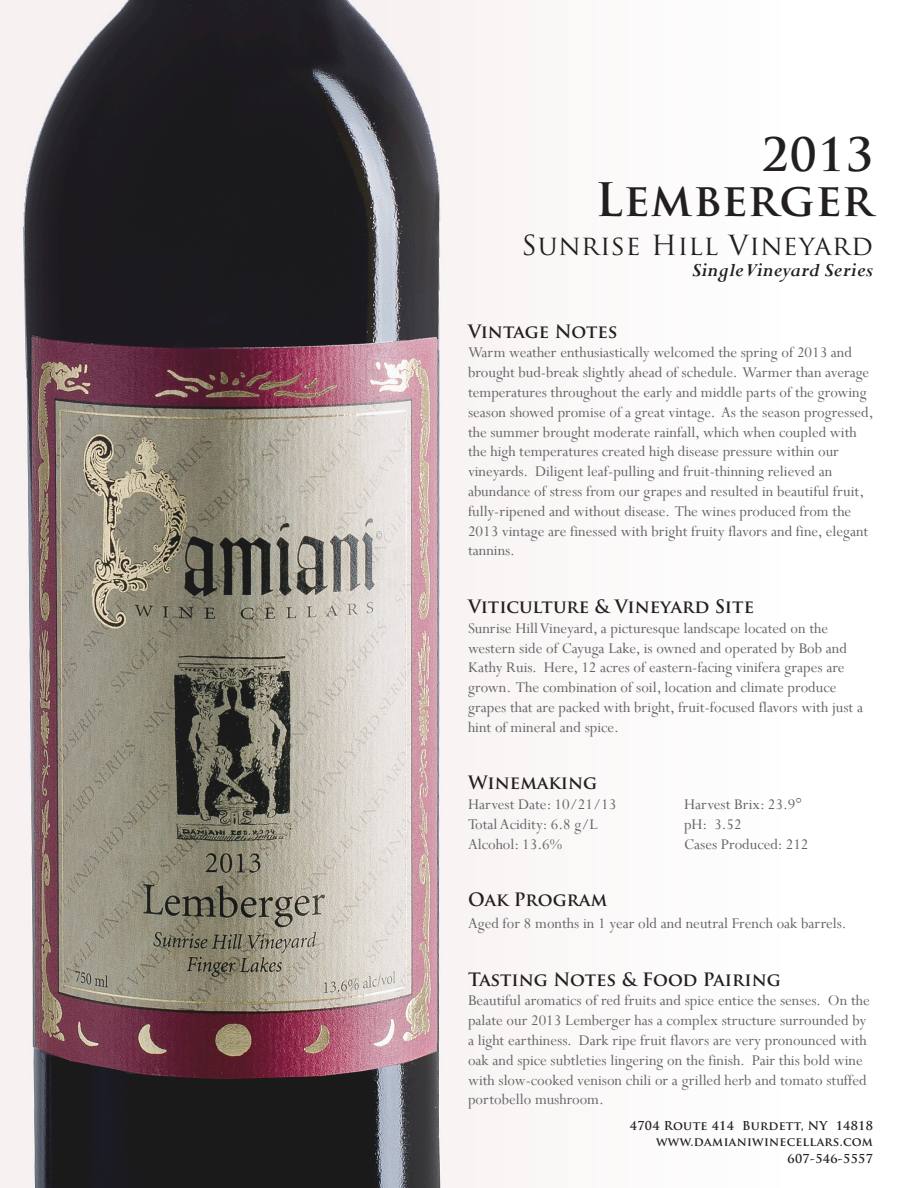
<style>
.page{position:relative;width:918px;height:1188px;background:#fff}
.page>*{position:absolute;margin:0;border:0;box-sizing:border-box;transform-origin:0 0}
.t1{font:700 45px "Trajan Pro";letter-spacing:.025em;color:#231f20}
.t2{font:27px "Trajan Pro";letter-spacing:.03em;color:#231f20}
.t3{font:italic 700 21px "Perpetua";letter-spacing:.01em;color:#231f20}
.t4{font:700 18px "Trajan Pro";color:#231f20}
.t5{font:16.5px/19.8px "Perpetua";color:#636366}
.t6{font:700 12px/16.5px "Trajan Pro";letter-spacing:.025em;color:#231f20;text-align:right}
</style>
<div class="page">
<img style="left:0;top:0;width:475px;height:1188px">
<p class="t1" style="left:762px;top:126px;width:113px">2013</p>
<p class="t1" style="left:596px;top:171px;width:279px">Lemberger</p>
<p class="t2" style="left:522px;top:228px;width:353px">Sunrise Hill Vineyard</p>
<p class="t3" style="left:692px;top:257px;width:182px">Single Vineyard Series</p>
<p class="t4" style="left:468px;top:320px;width:151px">Vintage Notes</p>
<p class="t5" style="left:468px;top:342px;width:407px">Warm weather enthusiastically welcomed the spring of 2013 and brought bud-break slightly ahead of schedule. Warmer than average temperatures throughout the early and middle parts of the growing season showed promise of a great vintage. As the season progressed, the summer brought moderate rainfall, which when coupled with the high temperatures created high disease pressure within our vineyards. Diligent leaf-pulling and fruit-thinning relieved an abundance of stress from our grapes and resulted in beautiful fruit, fully-ripened and without disease. The wines produced from the 2013 vintage are finessed with bright fruity flavors and fine, elegant tannins.</p>
<p class="t4" style="left:468px;top:595px;width:288px">Viticulture &amp; Vineyard Site</p>
<p class="t5" style="left:468px;top:618px;width:397px">Sunrise Hill Vineyard, a picturesque landscape located on the western side of Cayuga Lake, is owned and operated by Bob and Kathy Ruis. Here, 12 acres of eastern-facing vinifera grapes are grown. The combination of soil, location and climate produce grapes that are packed with bright, fruit-focused flavors with just a hint of mineral and spice.</p>
<p class="t4" style="left:468px;top:772px;width:131px">Winemaking</p>
<p class="t5" style="left:468px;top:794px;width:150px">Harvest Date: 10/21/13</p>
<p class="t5" style="left:684px;top:794px;width:120px">Harvest Brix: 23.9°</p>
<p class="t5" style="left:468px;top:814px;width:131px">Total Acidity: 6.8 g/L</p>
<p class="t5" style="left:684px;top:814px;width:59px">pH: 3.52</p>
<p class="t5" style="left:468px;top:834px;width:96px">Alcohol: 13.6%</p>
<p class="t5" style="left:684px;top:834px;width:126px">Cases Produced: 212</p>
<p class="t4" style="left:468px;top:889px;width:141px">Oak Program</p>
<p class="t5" style="left:468px;top:913px;width:380px">Aged for 8 months in 1 year old and neutral French oak barrels.</p>
<p class="t4" style="left:468px;top:968px;width:314px">Tasting Notes &amp; Food Pairing</p>
<p class="t5" style="left:468px;top:990px;width:403px">Beautiful aromatics of red fruits and spice entice the senses. On the palate our 2013 Lemberger has a complex structure surrounded by a light earthiness. Dark ripe fruit flavors are very pronounced with oak and spice subtleties lingering on the finish. Pair this bold wine with slow-cooked venison chili or a grilled herb and tomato stuffed portobello mushroom.</p>
<p class="t6" style="left:630px;top:1117px;width:245px">4704 Route 414 Burdett, NY 14818 www.damianiwinecellars.com<br>607-546-5557</p>
</div>
